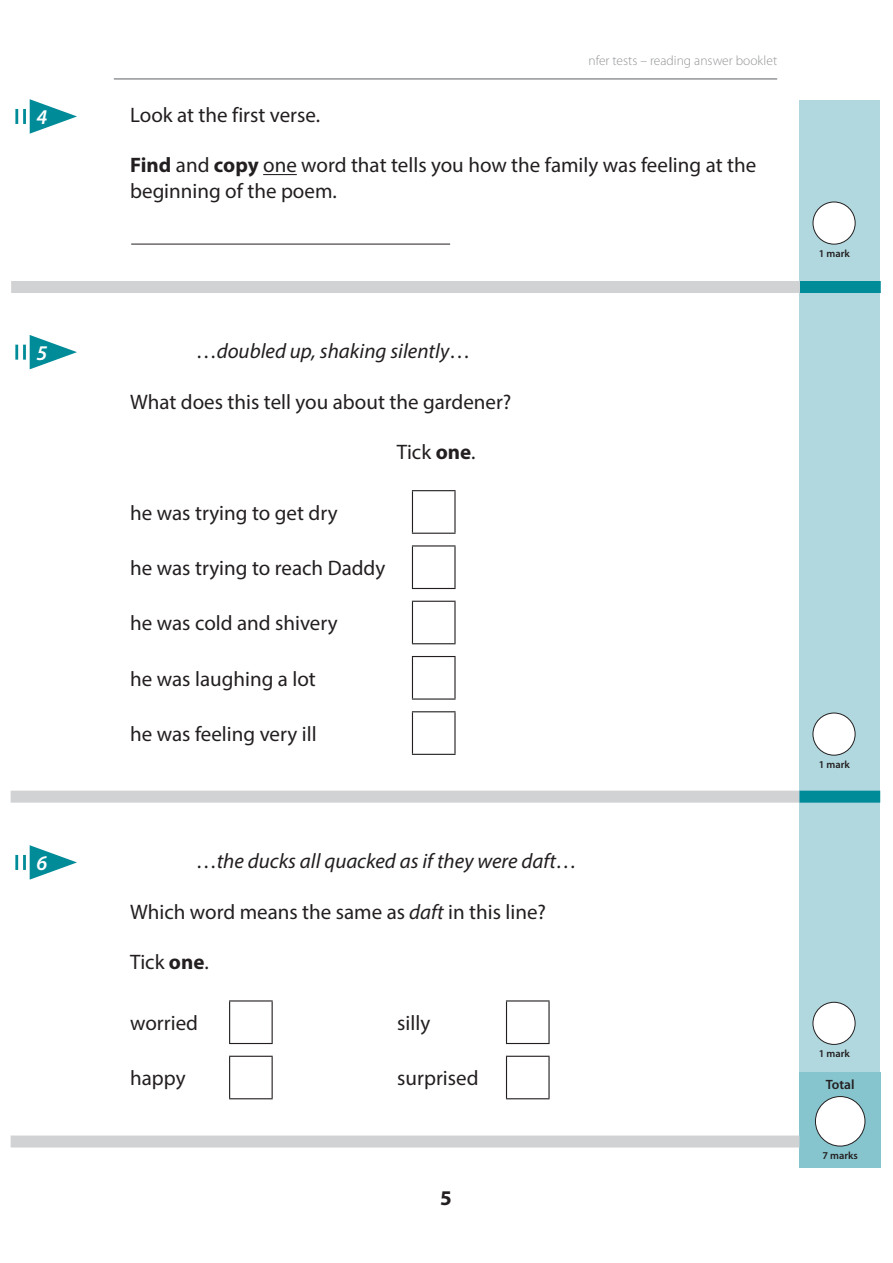
<style>
.page{position:relative;width:893px;height:1263px;background:#fff}
.page>*{position:absolute;margin:0;border:0;box-sizing:border-box;transform-origin:0 0}
.Question_Para{font:21px/25.2px "Myriad Pro";color:#231f20}
.Question_Para-2{font:italic 21px "Myriad Pro";color:#231f20}
.t1{font:italic 600 21px "Myriad Pro";color:#fff}
.Page_number{font:700 21px "Myriad Pro";color:#231f20}
.t2{font:300 13.5px "Myriad Pro";color:#939598}
.t3{font:600 13.5px "Myriad Pro";color:#231f20}
.t4{font:600 10.5px "Myriad Pro";color:#231f20}
.s1{font-weight:700}
.s2{font-style:normal}
.s3{font-style:italic}
</style>
<div class="page">
<hr style="left:114px;top:78px;width:663px;height:2px;background:#939598">
<div style="left:799px;top:100px;width:81px;height:1065px;background:#b1d8df"></div>
<div style="left:799px;top:1073px;width:82px;height:95px;background:#87c5ce"></div>
<div style="left:815px;top:1096px;width:50px;height:50px;background:#fff;border-radius:50%"></div>
<div style="left:815px;top:1096px;width:50px;height:50px;border:1px solid #231f20;border-radius:50%"></div>
<hr style="left:412px;top:490px;width:44px;height:1px;background:#231f20">
<hr style="left:412px;top:491px;width:1px;height:42px;background:#231f20">
<hr style="left:454px;top:491px;width:2px;height:42px;background:#231f20">
<hr style="left:412px;top:533px;width:44px;height:1px;background:#231f20">
<hr style="left:412px;top:545px;width:44px;height:1px;background:#231f20">
<hr style="left:412px;top:546px;width:1px;height:42px;background:#231f20">
<hr style="left:454px;top:546px;width:2px;height:42px;background:#231f20">
<hr style="left:412px;top:588px;width:44px;height:1px;background:#231f20">
<hr style="left:412px;top:601px;width:44px;height:1px;background:#231f20">
<hr style="left:412px;top:602px;width:1px;height:41px;background:#231f20">
<hr style="left:454px;top:602px;width:2px;height:41px;background:#231f20">
<hr style="left:412px;top:643px;width:44px;height:1px;background:#231f20">
<hr style="left:412px;top:656px;width:44px;height:1px;background:#231f20">
<hr style="left:412px;top:657px;width:1px;height:41px;background:#231f20">
<hr style="left:454px;top:657px;width:2px;height:41px;background:#231f20">
<hr style="left:412px;top:698px;width:44px;height:2px;background:#231f20">
<hr style="left:412px;top:711px;width:44px;height:1px;background:#231f20">
<hr style="left:412px;top:712px;width:1px;height:42px;background:#231f20">
<hr style="left:454px;top:712px;width:2px;height:42px;background:#231f20">
<hr style="left:412px;top:754px;width:44px;height:1px;background:#231f20">
<hr style="left:15px;top:345px;width:3px;height:15px;background:#008b98">
<hr style="left:23px;top:345px;width:3px;height:15px;background:#008b98">
<svg style="left:30px;top:335px;width:47px;height:34px"></svg>
<div style="left:813px;top:713px;width:42px;height:42px;background:#fff;border-radius:50%"></div>
<div style="left:813px;top:713px;width:42px;height:42px;border:1px solid #231f20;border-radius:50%"></div>
<div style="left:11px;top:791px;width:788px;height:12px;background:#d1d2d4"></div>
<div style="left:799px;top:791px;width:81px;height:12px;background:#008b98"></div>
<hr style="left:229px;top:1000px;width:44px;height:1px;background:#231f20">
<hr style="left:229px;top:1001px;width:1px;height:42px;background:#231f20">
<hr style="left:272px;top:1001px;width:1px;height:42px;background:#231f20">
<hr style="left:506px;top:1000px;width:44px;height:1px;background:#231f20">
<hr style="left:506px;top:1001px;width:1px;height:42px;background:#231f20">
<hr style="left:548px;top:1001px;width:2px;height:42px;background:#231f20">
<hr style="left:229px;top:1043px;width:44px;height:1px;background:#231f20">
<hr style="left:506px;top:1043px;width:44px;height:1px;background:#231f20">
<hr style="left:229px;top:1056px;width:44px;height:1px;background:#231f20">
<hr style="left:229px;top:1057px;width:1px;height:41px;background:#231f20">
<hr style="left:272px;top:1057px;width:1px;height:41px;background:#231f20">
<hr style="left:506px;top:1056px;width:44px;height:1px;background:#231f20">
<hr style="left:506px;top:1057px;width:1px;height:41px;background:#231f20">
<hr style="left:548px;top:1057px;width:2px;height:41px;background:#231f20">
<hr style="left:229px;top:1098px;width:44px;height:1px;background:#231f20">
<hr style="left:506px;top:1098px;width:44px;height:1px;background:#231f20">
<hr style="left:15px;top:855px;width:3px;height:15px;background:#008b98">
<hr style="left:23px;top:855px;width:3px;height:15px;background:#008b98">
<svg style="left:30px;top:845px;width:47px;height:35px"></svg>
<div style="left:813px;top:1002px;width:42px;height:42px;background:#fff;border-radius:50%"></div>
<div style="left:813px;top:1002px;width:42px;height:42px;border:1px solid #231f20;border-radius:50%"></div>
<hr style="left:263px;top:174px;width:34px;height:1px;background:#231f20">
<hr style="left:131px;top:244px;width:319px;height:1px;background:#231f20">
<div style="left:813px;top:202px;width:42px;height:42px;background:#fff;border-radius:50%"></div>
<div style="left:813px;top:202px;width:42px;height:42px;border:1px solid #231f20;border-radius:50%"></div>
<hr style="left:15px;top:109px;width:3px;height:15px;background:#008b98">
<hr style="left:23px;top:109px;width:3px;height:15px;background:#008b98">
<svg style="left:30px;top:99px;width:47px;height:35px"></svg>
<div style="left:11px;top:281px;width:789px;height:12px;background:#d1d2d4"></div>
<div style="left:800px;top:281px;width:81px;height:12px;background:#008b98"></div>
<div style="left:11px;top:1135px;width:788px;height:12px;background:#d1d2d4"></div>
<p class="t2" style="left:588px;top:53px;width:190px">nfer tests – reading answer booklet</p>
<p class="t1" style="left:37px;top:104px;width:12px">4</p>
<p class="Question_Para" style="left:130px;top:102px;width:191px">Look at the first verse.</p>
<p class="Question_Para" style="left:130px;top:152px;width:628px"><span class="s1">Find</span> and <span class="s1">copy</span> one word that tells you how the family was feeling at the beginning of the poem.</p>
<p class="t4" style="left:819px;top:246px;width:33px">1 mark</p>
<p class="t1" style="left:36px;top:339px;width:12px">5</p>
<p class="Question_Para-2" style="left:196px;top:338px;width:276px"><span class="s2">…</span>doubled up, shaking silently<span class="s2">…</span></p>
<p class="Question_Para" style="left:130px;top:388px;width:383px">What does this tell you about the gardener?</p>
<p class="Question_Para" style="left:397px;top:439px;width:80px">Tick <span class="s1">one</span>.</p>
<p class="Question_Para" style="left:130px;top:500px;width:209px">he was trying to get dry</p>
<p class="Question_Para" style="left:130px;top:555px;width:257px">he was trying to reach Daddy</p>
<p class="Question_Para" style="left:130px;top:610px;width:209px">he was cold and shivery</p>
<p class="Question_Para" style="left:130px;top:666px;width:187px">he was laughing a lot</p>
<p class="Question_Para" style="left:130px;top:721px;width:188px">he was feeling very ill</p>
<p class="t4" style="left:819px;top:757px;width:33px">1 mark</p>
<p class="t1" style="left:36px;top:850px;width:12px">6</p>
<p class="Question_Para-2" style="left:196px;top:848px;width:383px"><span class="s2">…</span>the ducks all quacked as if they were daft…</p>
<p class="Question_Para" style="left:130px;top:899px;width:417px">Which word means the same as <span class="s3">daft</span> in this line?</p>
<p class="Question_Para" style="left:130px;top:949px;width:80px">Tick <span class="s1">one</span>.</p>
<p class="Question_Para" style="left:130px;top:1010px;width:69px">worried</p>
<p class="Question_Para" style="left:397px;top:1010px;width:35px">silly</p>
<p class="Question_Para" style="left:130px;top:1065px;width:57px">happy</p>
<p class="Question_Para" style="left:397px;top:1065px;width:83px">surprised</p>
<p class="t4" style="left:819px;top:1046px;width:33px">1 mark</p>
<p class="t3" style="left:826px;top:1076px;width:30px">Total</p>
<p class="t4" style="left:822px;top:1148px;width:37px">7 marks</p>
<p class="Page_number" style="left:440px;top:1184px;width:13px">5</p>
</div>
